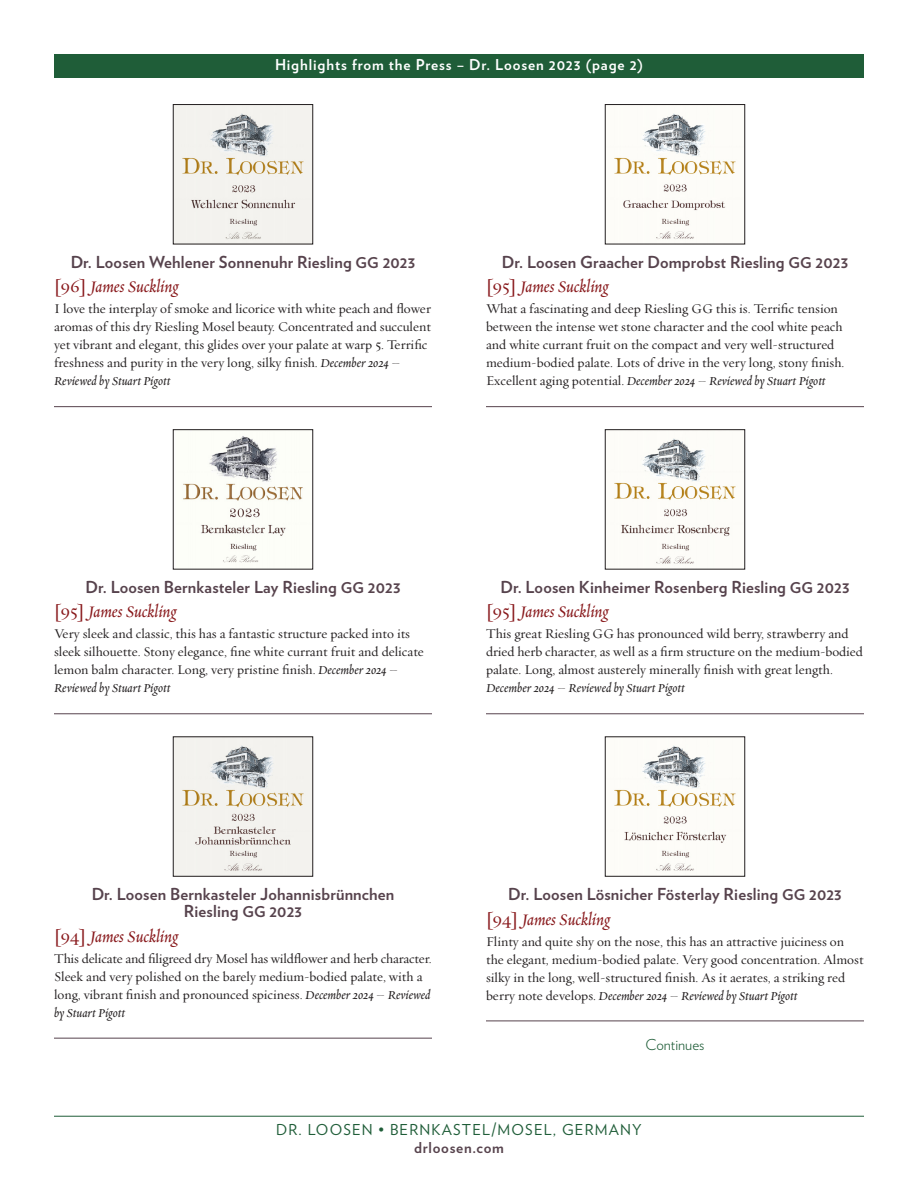
<style>
.page{position:relative;width:918px;height:1188px;background:#fff}
.page>*{position:absolute;margin:0;border:0;box-sizing:border-box;transform-origin:0 0}
.Press_Review_Head{font:italic 18px "Requiem Text";color:#88181b}
.Wine_Head{font:700 16.5px/17.2px "Verlag";letter-spacing:.01em;color:#57434d;text-align:center}
.Press_Notes_Page_Header{font:700 15px "Verlag";letter-spacing:.06em;color:#fff}
.t1{font:15px "Verlag";letter-spacing:.08em;color:#1f5d38}
.t2{font:700 15px "Verlag";letter-spacing:.05em;color:#57434d}
.Continues{font:300 15px "Verlag";color:#1f5d38}
.Praise_Text-Requiem{font:13.5px/18px "Requiem Text";color:#231f20}
.s1{font-family:"Verlag Bold SC900";font-weight:400;font-size:14.85px}
.s2{font-style:normal}
.s3{font-style:italic}
</style>
<div class="page">
<hr style="left:54px;top:1116px;width:810px;height:1px;background:#1f5d38">
<hr style="left:54px;top:406px;width:378px;height:1px;background:#57434d">
<hr style="left:54px;top:713px;width:378px;height:1px;background:#57434d">
<hr style="left:54px;top:1038px;width:378px;height:1px;background:#57434d">
<img style="left:175px;top:106px;width:136px;height:136px">
<div style="left:173px;top:104px;width:140px;height:140px;border:1px solid #231f20"></div>
<img style="left:182px;top:436px;width:122px;height:127px">
<div style="left:173px;top:429px;width:140px;height:140px;border:1px solid #231f20"></div>
<img style="left:175px;top:739px;width:136px;height:135px">
<div style="left:173px;top:737px;width:140px;height:139px;border:1px solid #231f20"></div>
<div style="left:54px;top:54px;width:810px;height:24px;background:#1f5d38"></div>
<hr style="left:486px;top:406px;width:378px;height:1px;background:#57434d">
<hr style="left:486px;top:713px;width:378px;height:1px;background:#57434d">
<hr style="left:486px;top:1021px;width:378px;height:1px;background:#57434d">
<img style="left:614px;top:113px;width:122px;height:127px">
<div style="left:605px;top:104px;width:140px;height:140px;border:1px solid #231f20"></div>
<img style="left:614px;top:438px;width:122px;height:126px">
<div style="left:605px;top:429px;width:140px;height:140px;border:1px solid #231f20"></div>
<img style="left:614px;top:745px;width:122px;height:126px">
<div style="left:605px;top:737px;width:140px;height:139px;border:1px solid #231f20"></div>
<p class="Press_Notes_Page_Header" style="left:275px;top:53px;width:369px">Highlights from the Press – Dr. Loosen 2023 (page 2)</p>
<p class="Wine_Head" style="left:71px;top:252px;width:346px">Dr. Loosen Wehlener Sonnenuhr Riesling <span class="s1">gg</span> 2023</p>
<p class="Press_Review_Head" style="left:54px;top:276px;width:126px"><span class="s2">[96]</span> James Suckling</p>
<p class="Praise_Text-Requiem" style="left:54px;top:299px;width:378px">I love the interplay of smoke and licorice with white peach and flower aromas of this dry Riesling Mosel beauty. Concentrated and succulent yet vibrant and elegant, this glides over your palate at warp 5. Terrific freshness and purity in the very long, silky finish. <span class="s3">December 2024 – Reviewed by Stuart Pigott</span></p>
<p class="Wine_Head" style="left:502px;top:252px;width:348px">Dr. Loosen Graacher Domprobst Riesling <span class="s1">gg</span> 2023</p>
<p class="Press_Review_Head" style="left:486px;top:276px;width:124px"><span class="s2">[95]</span> James Suckling</p>
<p class="Praise_Text-Requiem" style="left:486px;top:299px;width:360px">What a fascinating and deep Riesling GG this is. Terrific tension between the intense wet stone character and the cool white peach and white currant fruit on the compact and very well-structured medium-bodied palate. Lots of drive in the very long, stony finish.<br>Excellent aging potential. <span class="s3">December 2024 – Reviewed by Stuart Pigott</span></p>
<p class="Wine_Head" style="left:85px;top:577px;width:317px">Dr. Loosen Bernkasteler Lay Riesling <span class="s1">gg</span> 2023</p>
<p class="Press_Review_Head" style="left:54px;top:601px;width:124px"><span class="s2">[95]</span> James Suckling</p>
<p class="Praise_Text-Requiem" style="left:54px;top:625px;width:371px">Very sleek and classic, this has a fantastic structure packed into its sleek silhouette. Stony elegance, fine white currant fruit and delicate lemon balm character. Long, very pristine finish. <span class="s3">December 2024 – Reviewed by Stuart Pigott</span></p>
<p class="Wine_Head" style="left:500px;top:577px;width:351px">Dr. Loosen Kinheimer Rosenberg Riesling <span class="s1">gg</span> 2023</p>
<p class="Press_Review_Head" style="left:486px;top:601px;width:124px"><span class="s2">[95]</span> James Suckling</p>
<p class="Praise_Text-Requiem" style="left:486px;top:625px;width:378px">This great Riesling GG has pronounced wild berry, strawberry and dried herb character, as well as a firm structure on the medium-bodied palate. Long, almost austerely minerally finish with great length.<br><span class="s3">December 2024 – Reviewed by Stuart Pigott</span></p>
<p class="Wine_Head" style="left:92px;top:884px;width:304px">Dr. Loosen Bernkasteler Johannisbrünnchen<br>Riesling <span class="s1">gg</span> 2023</p>
<p class="Press_Review_Head" style="left:54px;top:925px;width:126px"><span class="s2">[94]</span> James Suckling</p>
<p class="Praise_Text-Requiem" style="left:54px;top:949px;width:379px">This delicate and filigreed dry Mosel has wildflower and herb character.<br>Sleek and very polished on the barely medium-bodied palate, with a long, vibrant finish and pronounced spiciness. <span class="s3">December 2024 – Reviewed by Stuart Pigott</span></p>
<p class="Wine_Head" style="left:508px;top:884px;width:335px">Dr. Loosen Lösnicher Fösterlay Riesling <span class="s1">gg</span> 2023</p>
<p class="Press_Review_Head" style="left:486px;top:908px;width:126px"><span class="s2">[94]</span> James Suckling</p>
<p class="Praise_Text-Requiem" style="left:486px;top:932px;width:379px">Flinty and quite shy on the nose, this has an attractive juiciness on the elegant, medium-bodied palate. Very good concentration. Almost silky in the long, well-structured finish. As it aerates, a striking red berry note develops. <span class="s3">December 2024 – Reviewed by Stuart Pigott</span></p>
<p class="Continues" style="left:645px;top:1033px;width:61px">Continues</p>
<p class="t1" style="left:276px;top:1118px;width:367px">DR. LOOSEN • BERNKASTEL/MOSEL, GERMANY</p>
<p class="t2" style="left:414px;top:1135px;width:91px">drloosen.com</p>
</div>
